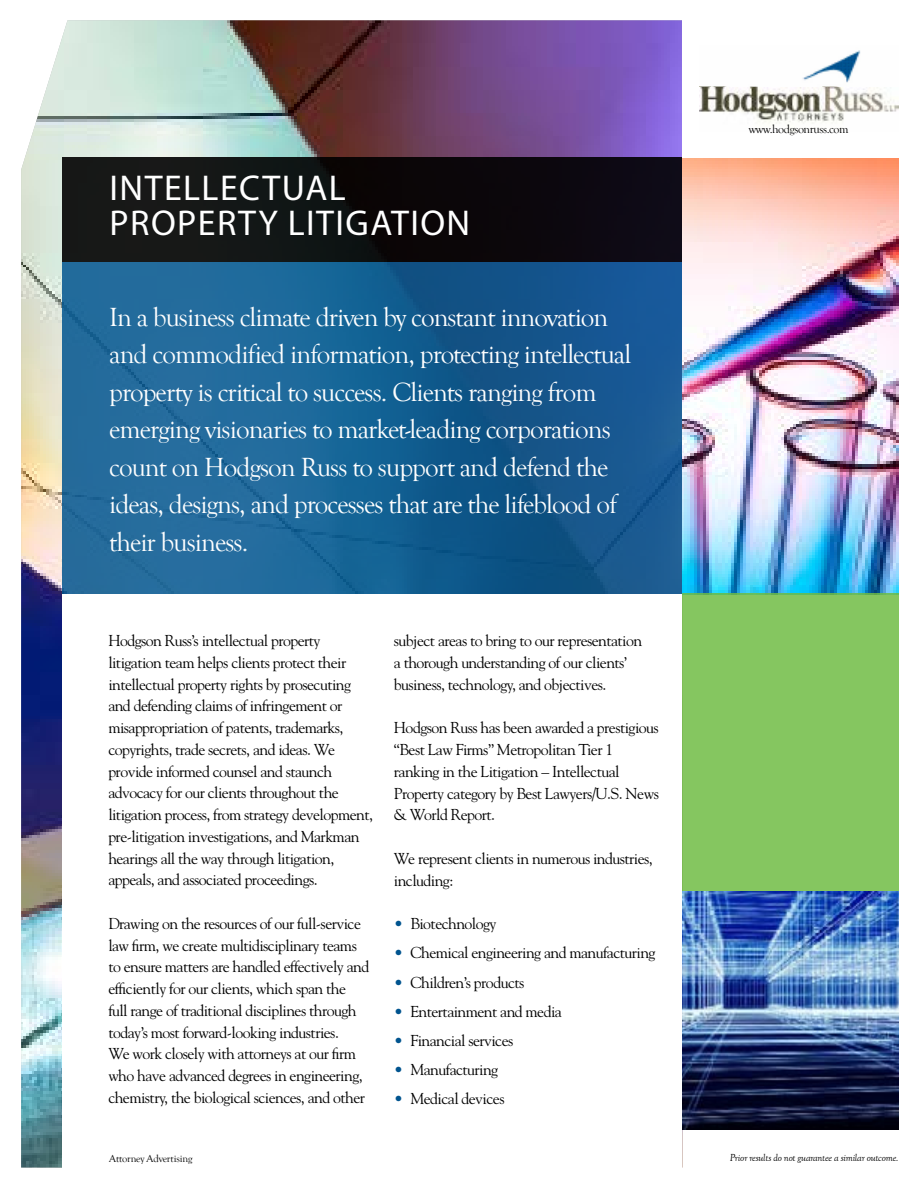
<style>
.page{position:relative;width:918px;height:1188px;background:#fff}
.page>*{position:absolute;margin:0;border:0;box-sizing:border-box;transform-origin:0 0}
.t1{font:36px/34.5px "Myriad Pro";letter-spacing:.04em;color:#fff}
.t2{font:27px/37.5px "Goudy Old Style T";letter-spacing:-.035em;color:#fff}
.t3{font:15.75px/21.8px "Goudy Std";letter-spacing:-.035em;color:#000}
.t4{font:12px "Goudy Old Style T";letter-spacing:-.035em;color:#000}
.t5{font:italic 10.5px "Goudy Old Style T";letter-spacing:-.015em;color:#000}
.t6{font:10.5px "Goudy Old Style T";letter-spacing:-.015em;color:#000}
.s1{color:#00548f}
</style>
<div class="page">
<img style="left:21px;top:20px;width:661px;height:1148px">
<img style="left:683px;top:158px;width:216px;height:436px">
<div style="left:63px;top:158px;width:619px;height:104px;background:linear-gradient(to right,#161915,#09040d)"></div>
<img style="left:699px;top:50px;width:199px;height:74px">
<div style="left:682px;top:594px;width:216px;height:297px;background:#85c660"></div>
<div style="left:63px;top:594px;width:619px;height:594px;background:#fff"></div>
<svg style="left:63px;top:262px;width:619px;height:332px;background:#196094"></svg>
<img style="left:683px;top:891px;width:215px;height:238px">
<h1 class="t1" style="left:110px;top:171px;width:362px">INTELLECTUAL<br>PROPERTY LITIGATION</h1>
<p class="t2" style="left:109px;top:299px;width:524px">In a business climate driven by constant innovation and commodified information, protecting intellectual property is critical to success. Clients ranging from emerging visionaries to market-leading corporations count on Hodgson Russ to support and defend the ideas, designs, and processes that are the lifeblood of their business.</p>
<p class="t3" style="left:108px;top:630px;width:266px">Hodgson Russ’s intellectual property litigation team helps clients protect their intellectual property rights by prosecuting and defending claims of infringement or misappropriation of patents, trademarks, copyrights, trade secrets, and ideas. We provide informed counsel and staunch advocacy for our clients throughout the litigation process, from strategy development, pre-litigation investigations, and Markman hearings all the way through litigation, appeals, and associated proceedings.</p>
<p class="t3" style="left:108px;top:912px;width:262px">Drawing on the resources of our full-service law firm, we create multidisciplinary teams to ensure matters are handled effectively and efficiently for our clients, which span the full range of traditional disciplines through today’s most forward-looking industries.<br>We work closely with attorneys at our firm who have advanced degrees in engineering, chemistry, the biological sciences, and other</p>
<p class="t6" style="left:109px;top:1153px;width:85px">Attorney Advertising</p>
<p class="t3" style="left:394px;top:630px;width:250px">subject areas to bring to our representation a thorough understanding of our clients’ business, technology, and objectives.</p>
<p class="t3" style="left:394px;top:717px;width:267px">Hodgson Russ has been awarded a prestigious “Best Law Firms” Metropolitan Tier 1 ranking in the Litigation – Intellectual Property category by Best Lawyers/U.S. News &amp; World Report.</p>
<p class="t3" style="left:394px;top:847px;width:260px">We represent clients in numerous industries, including:</p>
<p class="t3" style="left:394px;top:912px;width:104px"><span class="s1">•</span> Biotechnology</p>
<p class="t3" style="left:394px;top:942px;width:263px"><span class="s1">•</span> Chemical engineering and manufacturing</p>
<p class="t3" style="left:394px;top:971px;width:132px"><span class="s1">•</span> Children’s products</p>
<p class="t3" style="left:394px;top:1000px;width:169px"><span class="s1">•</span> Entertainment and media</p>
<p class="t3" style="left:394px;top:1029px;width:121px"><span class="s1">•</span> Financial services</p>
<p class="t3" style="left:394px;top:1059px;width:106px"><span class="s1">•</span> Manufacturing</p>
<p class="t3" style="left:394px;top:1088px;width:112px"><span class="s1">•</span> Medical devices</p>
<p class="t4" style="left:749px;top:123px;width:101px">www.hodgsonruss.com</p>
<p class="t5" style="left:730px;top:1152px;width:170px">Prior results do not guarantee a similar outcome.</p>
</div>
